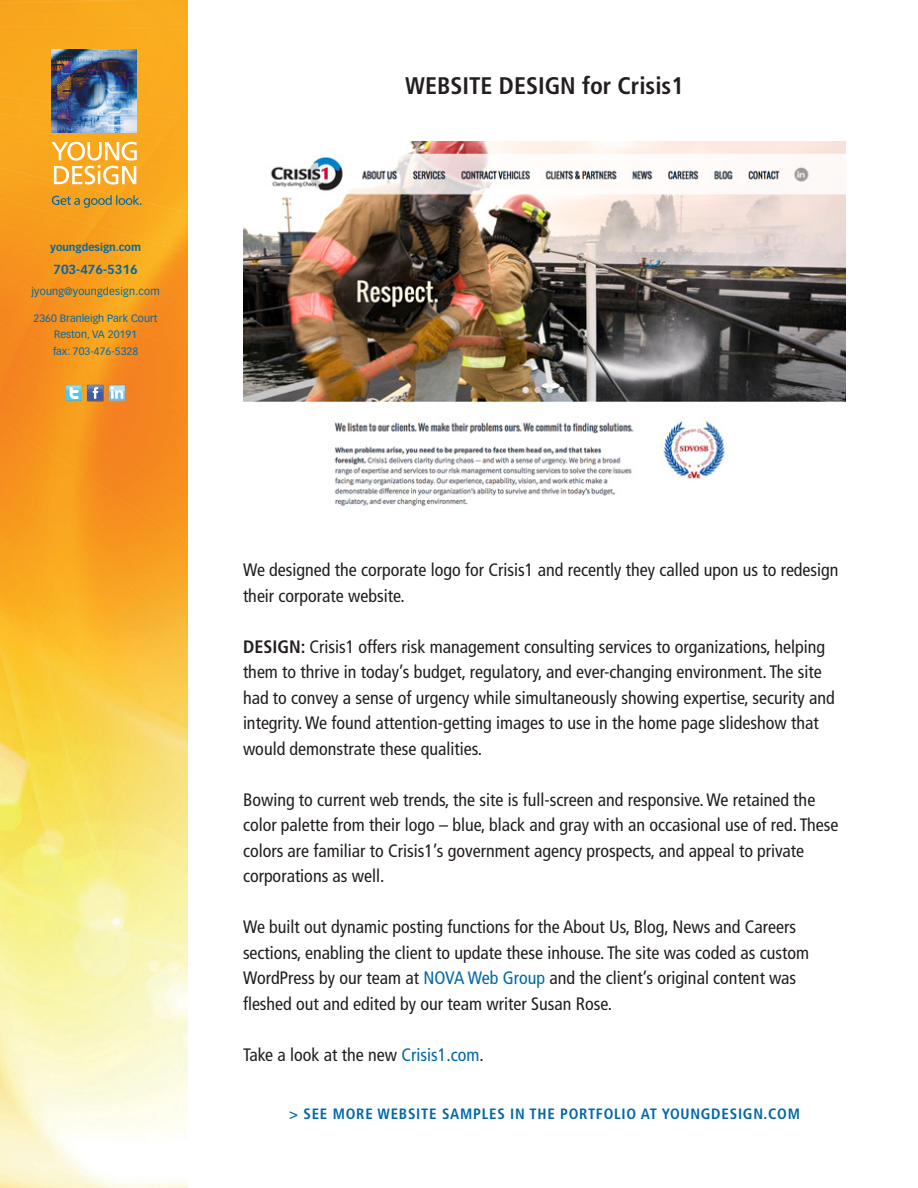
<style>
.page{position:relative;width:918px;height:1188px;background:#fff}
.page>*{position:absolute;margin:0;border:0;box-sizing:border-box;transform-origin:0 0}
.t1{font:700 condensed 24px "Frutiger LT Std";color:#231f20}
.t2{font:condensed 18px/25.5px "Frutiger LT Std";color:#231f20}
.t3{font:700 condensed 15px "Frutiger LT Std";letter-spacing:.05em;color:#0068a5}
.t4{font:700 12.9px "Vectora LT Std";color:#0068a5}
.t5{font:10.5px "Vectora LT Std";color:#0068a5}
.t6{font:10.5px "Vectora LT Std";letter-spacing:.02em;color:#0068a5}
.t7{font:700 10.5px "Vectora LT Std";color:#0068a5}
.s1{font-weight:700}
.s2{color:#0068a5}
</style>
<div class="page">
<img style="left:0;top:0;width:188px;height:1188px">
<img style="left:52px;top:49px;width:85px;height:83px">
<svg style="left:52px;top:195px;width:89px;height:13px"></svg>
<svg style="left:52px;top:142px;width:85px;height:43px"></svg>
<svg style="left:65px;top:385px;width:60px;height:17px"></svg>
<img style="left:243px;top:142px;width:603px;height:364px">
<p class="t7" style="left:50px;top:241px;width:92px">youngdesign.com</p>
<p class="t4" style="left:53px;top:261px;width:86px">703-476-5316</p>
<p class="t6" style="left:32px;top:285px;width:130px">jyoung@youngdesign.com</p>
<p class="t5" style="left:34px;top:312px;width:126px">2360 Branleigh Park Court</p>
<p class="t5" style="left:54px;top:328px;width:84px">Reston, VA 20191</p>
<p class="t5" style="left:53px;top:345px;width:87px">fax: 703-476-5328</p>
<p class="t1" style="left:405px;top:71px;width:280px">WEBSITE DESIGN for Crisis1</p>
<p class="t2" style="left:243px;top:558px;width:597px">We designed the corporate logo for Crisis1 and recently they called upon us to redesign their corporate website.</p>
<p class="t2" style="left:243px;top:634px;width:593px"><span class="s1">DESIGN:</span> Crisis1 offers risk management consulting services to organizations, helping them to thrive in today’s budget, regulatory, and ever-changing environment. The site had to convey a sense of urgency while simultaneously showing expertise, security and integrity. We found attention-getting images to use in the home page slideshow that would demonstrate these qualities.</p>
<p class="t2" style="left:243px;top:787px;width:597px">Bowing to current web trends, the site is full-screen and responsive. We retained the color palette from their logo – blue, black and gray with an occasional use of red. These colors are familiar to Crisis1’s government agency prospects, and appeal to private corporations as well.</p>
<p class="t2" style="left:243px;top:915px;width:568px">We built out dynamic posting functions for the About Us, Blog, News and Careers sections, enabling the client to update these inhouse. The site was coded as custom WordPress by our team at <span class="s2">NOVA Web Group</span> and the client’s original content was fleshed out and edited by our team writer Susan Rose.</p>
<p class="t2" style="left:243px;top:1042px;width:242px">Take a look at the new <span class="s2">Crisis1.com</span>.</p>
<p class="t3" style="left:289px;top:1105px;width:512px">&gt; SEE MORE WEBSITE SAMPLES IN THE PORTFOLIO AT YOUNGDESIGN.COM</p>
</div>
